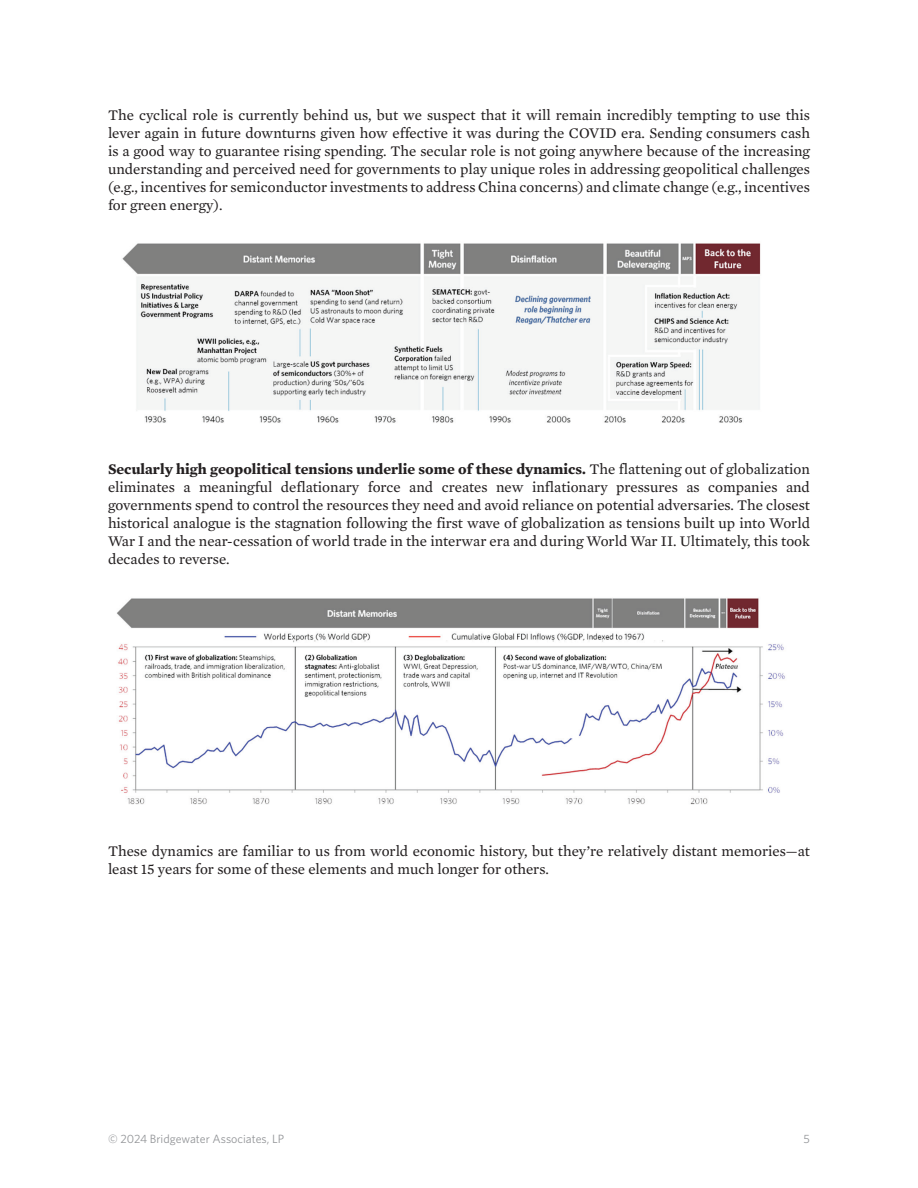
<style>
.page{position:relative;width:918px;height:1188px;background:#fff}
.page>*{position:absolute;margin:0;border:0;box-sizing:border-box;transform-origin:0 0}
.t1{font:15px/18px "Mercury Text G2 Roman";color:#231f20;text-align:justify}
.t2{font:700 15px "Mercury Text G2";color:#231f20}
.t3{font:12px "Whitney";color:#939598}
.s1{font-family:"Mercury Text G2 Roman";font-weight:400}
</style>
<div class="page">
<img style="left:122px;top:243px;width:639px;height:180px">
<img style="left:117px;top:598px;width:668px;height:207px">
<p class="t1" style="left:108px;top:106px;width:704px">The cyclical role is currently behind us, but we suspect that it will remain incredibly tempting to use this lever again in future downturns given how effective it was during the COVID era. Sending consumers cash is a good way to guarantee rising spending. The secular role is not going anywhere because of the increasing understanding and perceived need for governments to play unique roles in addressing geopolitical challenges (e.g., incentives for semiconductor investments to address China concerns) and climate change (e.g., incentives for green energy).</p>
<p class="t2" style="left:108px;top:460px;width:703px">Secularly high geopolitical tensions underlie some of these dynamics. <span class="s1">The flattening out of globalization</span></p>
<p class="t1" style="left:108px;top:478px;width:704px">eliminates a meaningful deflationary force and creates new inflationary pressures as companies and governments spend to control the resources they need and avoid reliance on potential adversaries. The closest historical analogue is the stagnation following the first wave of globalization as tensions built up into World War I and the near-cessation of world trade in the interwar era and during World War II. Ultimately, this took decades to reverse.</p>
<p class="t1" style="left:108px;top:842px;width:703px">These dynamics are familiar to us from world economic history, but they’re relatively distant memories—at least 15 years for some of these elements and much longer for others.</p>
<p class="t3" style="left:108px;top:1130px;width:178px">© 2024 Bridgewater Associates, LP</p>
<p class="t3" style="left:804px;top:1130px;width:8px">5</p>
</div>
